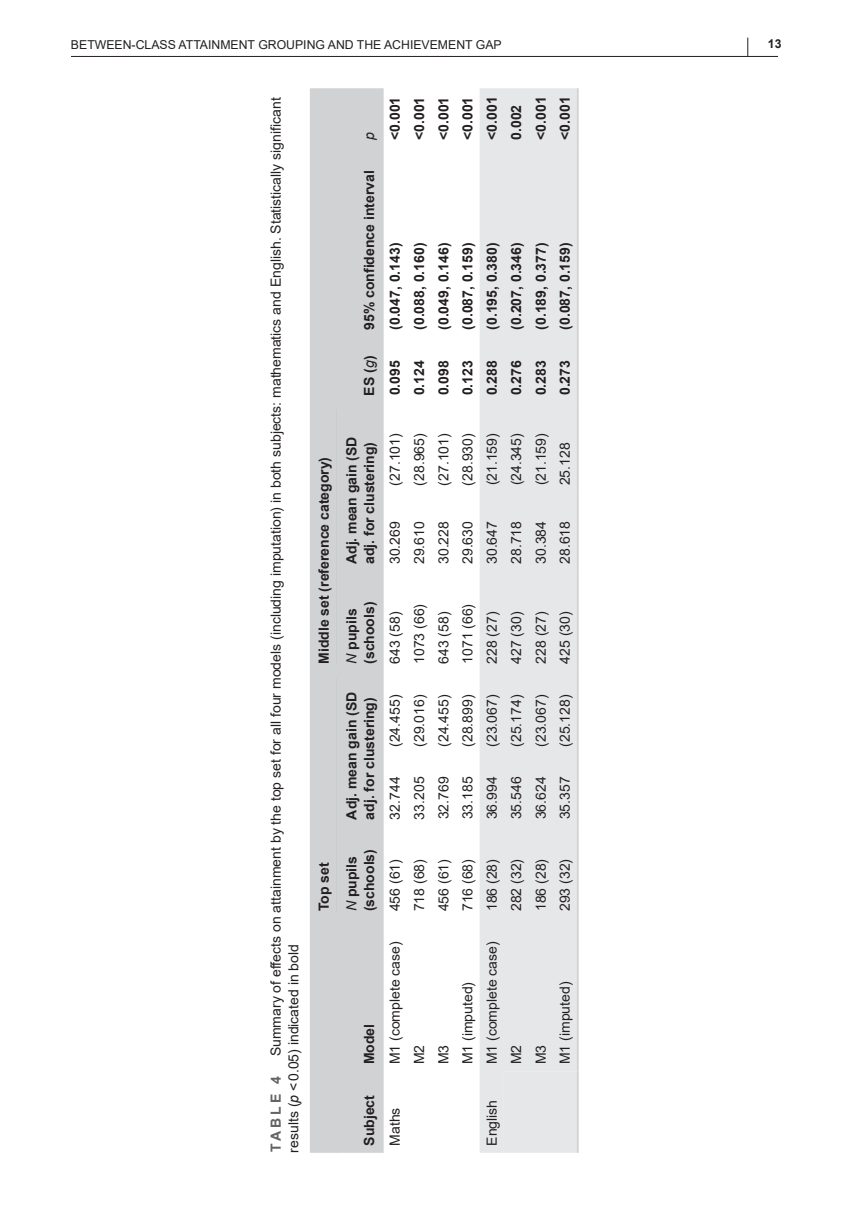
<style>
.page{position:relative;width:849px;height:1221px;background:#fff}
.page>*{position:absolute;margin:0;border:0;box-sizing:border-box;transform-origin:0 0}
.t1{font:14px/17.5px "Arial";color:#231f20}
.t2{font:700 14px/17.5px "Arial";color:#231f20}
.t3{font:700 14px "Arial";letter-spacing:.235em;color:#636366}
.t4{font:italic 14px "Arial";color:#231f20}
.t5{font:12.25px "Arial";color:#231f20}
.t6{font:700 12.25px "Arial";color:#231f20}
.s1{font-style:italic}
.s2{font-weight:400;font-style:italic}
</style>
<div class="page">
<hr style="left:71px;top:56px;width:706px;height:1px;background:#231f20">
<svg style="left:747px;top:38px;width:1px;height:18px"></svg>
<div style="left:310px;top:88px;width:72px;height:1064px;background:#d1d2d4"></div>
<div style="left:480px;top:88px;width:96px;height:1064px;background:#e6e7e9"></div>
<div style="left:503px;top:1071px;width:73px;height:81px;background:#e6e7e9"></div>
<hr style="left:382px;top:1071px;width:1px;height:81px;background:#d1d2d4">
<hr style="left:382px;top:918px;width:1px;height:153px;background:#d1d2d4">
<hr style="left:382px;top:337px;width:1px;height:65px;background:#d1d2d4">
<hr style="left:382px;top:147px;width:1px;height:190px;background:#d1d2d4">
<hr style="left:382px;top:88px;width:1px;height:59px;background:#d1d2d4">
<hr style="left:336px;top:1071px;width:2px;height:81px;background:#d1d2d4">
<hr style="left:382px;top:826px;width:1px;height:92px;background:#d1d2d4">
<hr style="left:336px;top:826px;width:2px;height:92px;background:#d1d2d4">
<hr style="left:336px;top:754px;width:2px;height:72px;background:#d1d2d4">
<hr style="left:336px;top:671px;width:2px;height:83px;background:#d1d2d4">
<hr style="left:382px;top:754px;width:1px;height:72px;background:#d1d2d4">
<hr style="left:382px;top:671px;width:1px;height:83px;background:#d1d2d4">
<hr style="left:336px;top:571px;width:2px;height:100px;background:#d1d2d4">
<hr style="left:382px;top:571px;width:1px;height:100px;background:#d1d2d4">
<hr style="left:336px;top:492px;width:2px;height:79px;background:#d1d2d4">
<hr style="left:336px;top:402px;width:2px;height:90px;background:#d1d2d4">
<hr style="left:382px;top:492px;width:1px;height:79px;background:#d1d2d4">
<hr style="left:382px;top:402px;width:1px;height:90px;background:#d1d2d4">
<hr style="left:576px;top:918px;width:2px;height:153px;background:#d1d2d4">
<hr style="left:576px;top:826px;width:2px;height:92px;background:#d1d2d4">
<hr style="left:576px;top:754px;width:2px;height:72px;background:#d1d2d4">
<hr style="left:576px;top:671px;width:2px;height:83px;background:#d1d2d4">
<hr style="left:576px;top:571px;width:2px;height:100px;background:#d1d2d4">
<hr style="left:576px;top:492px;width:2px;height:79px;background:#d1d2d4">
<hr style="left:576px;top:402px;width:2px;height:90px;background:#d1d2d4">
<hr style="left:576px;top:337px;width:2px;height:65px;background:#d1d2d4">
<hr style="left:576px;top:147px;width:2px;height:190px;background:#d1d2d4">
<hr style="left:576px;top:88px;width:2px;height:59px;background:#d1d2d4">
<hr style="left:576px;top:1071px;width:2px;height:81px;background:#d1d2d4">
<hr style="left:337px;top:678px;width:1px;height:233px;background:#231f20">
<hr style="left:337px;top:409px;width:1px;height:255px;background:#231f20">
<p class="t5" style="left:71px;top:36px;width:432px">BETWEEN-CLASS ATTAINMENT GROUPING AND THE ACHIEVEMENT GAP</p>
<p class="t6" style="left:767px;top:35px;width:15px">13</p>
<p class="t1" style="left:267px;top:1152px;width:1056px;text-indent:96px;rotate:-90deg">Summary of effects on attainment by the top set for all four models (including imputation) in both subjects: mathematics and English. Statistically significant results (<span class="s1">p</span> &lt;0.05) indicated in bold</p>
<p class="t3" style="left:266px;top:1152px;width:78px;rotate:-90deg">TABLE 4</p>
<p class="t4" style="left:360px;top:140px;width:9px;rotate:-90deg">p</p>
<p class="t2" style="left:360px;top:330px;width:161px;rotate:-90deg">95% confidence interval</p>
<p class="t2" style="left:360px;top:395px;width:41px;rotate:-90deg">ES (<span class="s2">g</span>)</p>
<p class="t2" style="left:386px;top:140px;width:45px;rotate:-90deg">&lt;0.001</p>
<p class="t2" style="left:410px;top:140px;width:45px;rotate:-90deg">&lt;0.001</p>
<p class="t2" style="left:435px;top:140px;width:45px;rotate:-90deg">&lt;0.001</p>
<p class="t2" style="left:459px;top:140px;width:45px;rotate:-90deg">&lt;0.001</p>
<p class="t2" style="left:483px;top:140px;width:45px;rotate:-90deg">&lt;0.001</p>
<p class="t2" style="left:507px;top:140px;width:37px;rotate:-90deg">0.002</p>
<p class="t2" style="left:532px;top:140px;width:45px;rotate:-90deg">&lt;0.001</p>
<p class="t2" style="left:556px;top:140px;width:45px;rotate:-90deg">&lt;0.001</p>
<p class="t2" style="left:386px;top:330px;width:89px;rotate:-90deg">(0.047, 0.143)</p>
<p class="t2" style="left:410px;top:330px;width:89px;rotate:-90deg">(0.088, 0.160)</p>
<p class="t2" style="left:435px;top:330px;width:89px;rotate:-90deg">(0.049, 0.146)</p>
<p class="t2" style="left:459px;top:330px;width:89px;rotate:-90deg">(0.087, 0.159)</p>
<p class="t2" style="left:483px;top:330px;width:89px;rotate:-90deg">(0.195, 0.380)</p>
<p class="t2" style="left:507px;top:330px;width:89px;rotate:-90deg">(0.207, 0.346)</p>
<p class="t2" style="left:532px;top:330px;width:89px;rotate:-90deg">(0.189, 0.377)</p>
<p class="t2" style="left:556px;top:330px;width:89px;rotate:-90deg">(0.087, 0.159)</p>
<p class="t2" style="left:386px;top:395px;width:37px;rotate:-90deg">0.095</p>
<p class="t2" style="left:410px;top:395px;width:37px;rotate:-90deg">0.124</p>
<p class="t2" style="left:435px;top:395px;width:37px;rotate:-90deg">0.098</p>
<p class="t2" style="left:459px;top:395px;width:37px;rotate:-90deg">0.123</p>
<p class="t2" style="left:483px;top:395px;width:37px;rotate:-90deg">0.288</p>
<p class="t2" style="left:507px;top:395px;width:37px;rotate:-90deg">0.276</p>
<p class="t2" style="left:532px;top:395px;width:37px;rotate:-90deg">0.283</p>
<p class="t2" style="left:556px;top:395px;width:37px;rotate:-90deg">0.273</p>
<p class="t2" style="left:315px;top:664px;width:208px;rotate:-90deg">Middle set (reference category)</p>
<p class="t2" style="left:315px;top:911px;width:50px;rotate:-90deg">Top set</p>
<p class="t2" style="left:343px;top:564px;width:129px;rotate:-90deg">Adj. mean gain (SD adj. for clustering)</p>
<p class="t1" style="left:386px;top:485px;width:54px;rotate:-90deg">(27.101)</p>
<p class="t1" style="left:410px;top:485px;width:54px;rotate:-90deg">(28.965)</p>
<p class="t1" style="left:434px;top:485px;width:54px;rotate:-90deg">(27.101)</p>
<p class="t1" style="left:458px;top:485px;width:54px;rotate:-90deg">(28.930)</p>
<p class="t1" style="left:483px;top:485px;width:54px;rotate:-90deg">(21.159)</p>
<p class="t1" style="left:507px;top:485px;width:54px;rotate:-90deg">(24.345)</p>
<p class="t1" style="left:531px;top:485px;width:54px;rotate:-90deg">(21.159)</p>
<p class="t1" style="left:556px;top:485px;width:44px;rotate:-90deg">25.128</p>
<p class="t1" style="left:386px;top:564px;width:44px;rotate:-90deg">30.269</p>
<p class="t1" style="left:410px;top:564px;width:44px;rotate:-90deg">29.610</p>
<p class="t1" style="left:434px;top:564px;width:44px;rotate:-90deg">30.228</p>
<p class="t1" style="left:458px;top:564px;width:44px;rotate:-90deg">29.630</p>
<p class="t1" style="left:483px;top:564px;width:44px;rotate:-90deg">30.647</p>
<p class="t1" style="left:507px;top:564px;width:44px;rotate:-90deg">28.718</p>
<p class="t1" style="left:531px;top:564px;width:44px;rotate:-90deg">30.384</p>
<p class="t1" style="left:556px;top:564px;width:44px;rotate:-90deg">28.618</p>
<p class="t2" style="left:343px;top:664px;width:64px;rotate:-90deg"><span class="s2">N</span> pupils (schools)</p>
<p class="t2" style="left:343px;top:819px;width:129px;rotate:-90deg">Adj. mean gain (SD adj. for clustering)</p>
<p class="t2" style="left:343px;top:911px;width:64px;rotate:-90deg"><span class="s2">N</span> pupils (schools)</p>
<p class="t2" style="left:360px;top:1064px;width:42px;rotate:-90deg">Model</p>
<p class="t2" style="left:360px;top:1145px;width:52px;rotate:-90deg">Subject</p>
<p class="t1" style="left:386px;top:664px;width:54px;rotate:-90deg">643 (58)</p>
<p class="t1" style="left:410px;top:664px;width:61px;rotate:-90deg">1073 (66)</p>
<p class="t1" style="left:434px;top:663px;width:54px;rotate:-90deg">643 (58)</p>
<p class="t1" style="left:458px;top:663px;width:61px;rotate:-90deg">1071 (66)</p>
<p class="t1" style="left:483px;top:663px;width:54px;rotate:-90deg">228 (27)</p>
<p class="t1" style="left:507px;top:663px;width:54px;rotate:-90deg">427 (30)</p>
<p class="t1" style="left:531px;top:663px;width:54px;rotate:-90deg">228 (27)</p>
<p class="t1" style="left:556px;top:663px;width:54px;rotate:-90deg">425 (30)</p>
<p class="t1" style="left:386px;top:747px;width:54px;rotate:-90deg">(24.455)</p>
<p class="t1" style="left:410px;top:747px;width:54px;rotate:-90deg">(29.016)</p>
<p class="t1" style="left:434px;top:747px;width:54px;rotate:-90deg">(24.455)</p>
<p class="t1" style="left:458px;top:746px;width:54px;rotate:-90deg">(28.899)</p>
<p class="t1" style="left:483px;top:746px;width:54px;rotate:-90deg">(23.067)</p>
<p class="t1" style="left:507px;top:746px;width:54px;rotate:-90deg">(25.174)</p>
<p class="t1" style="left:531px;top:746px;width:54px;rotate:-90deg">(23.067)</p>
<p class="t1" style="left:556px;top:746px;width:54px;rotate:-90deg">(25.128)</p>
<p class="t1" style="left:386px;top:819px;width:44px;rotate:-90deg">32.744</p>
<p class="t1" style="left:410px;top:819px;width:44px;rotate:-90deg">33.205</p>
<p class="t1" style="left:434px;top:819px;width:44px;rotate:-90deg">32.769</p>
<p class="t1" style="left:458px;top:819px;width:44px;rotate:-90deg">33.185</p>
<p class="t1" style="left:483px;top:819px;width:44px;rotate:-90deg">36.994</p>
<p class="t1" style="left:507px;top:819px;width:44px;rotate:-90deg">35.546</p>
<p class="t1" style="left:531px;top:819px;width:44px;rotate:-90deg">36.624</p>
<p class="t1" style="left:556px;top:819px;width:44px;rotate:-90deg">35.357</p>
<p class="t1" style="left:386px;top:911px;width:54px;rotate:-90deg">456 (61)</p>
<p class="t1" style="left:410px;top:911px;width:54px;rotate:-90deg">718 (68)</p>
<p class="t1" style="left:434px;top:911px;width:54px;rotate:-90deg">456 (61)</p>
<p class="t1" style="left:458px;top:911px;width:54px;rotate:-90deg">716 (68)</p>
<p class="t1" style="left:483px;top:911px;width:54px;rotate:-90deg">186 (28)</p>
<p class="t1" style="left:507px;top:911px;width:54px;rotate:-90deg">282 (32)</p>
<p class="t1" style="left:531px;top:911px;width:54px;rotate:-90deg">186 (28)</p>
<p class="t1" style="left:556px;top:911px;width:54px;rotate:-90deg">293 (32)</p>
<p class="t1" style="left:386px;top:1064px;width:124px;rotate:-90deg">M1 (complete case)</p>
<p class="t1" style="left:410px;top:1064px;width:21px;rotate:-90deg">M2</p>
<p class="t1" style="left:434px;top:1064px;width:21px;rotate:-90deg">M3</p>
<p class="t1" style="left:458px;top:1064px;width:84px;rotate:-90deg">M1 (imputed)</p>
<p class="t1" style="left:483px;top:1064px;width:124px;rotate:-90deg">M1 (complete case)</p>
<p class="t1" style="left:507px;top:1064px;width:21px;rotate:-90deg">M2</p>
<p class="t1" style="left:531px;top:1064px;width:21px;rotate:-90deg">M3</p>
<p class="t1" style="left:556px;top:1064px;width:84px;rotate:-90deg">M1 (imputed)</p>
<p class="t1" style="left:386px;top:1145px;width:40px;rotate:-90deg">Maths</p>
<p class="t1" style="left:483px;top:1145px;width:47px;rotate:-90deg">English</p>
</div>
